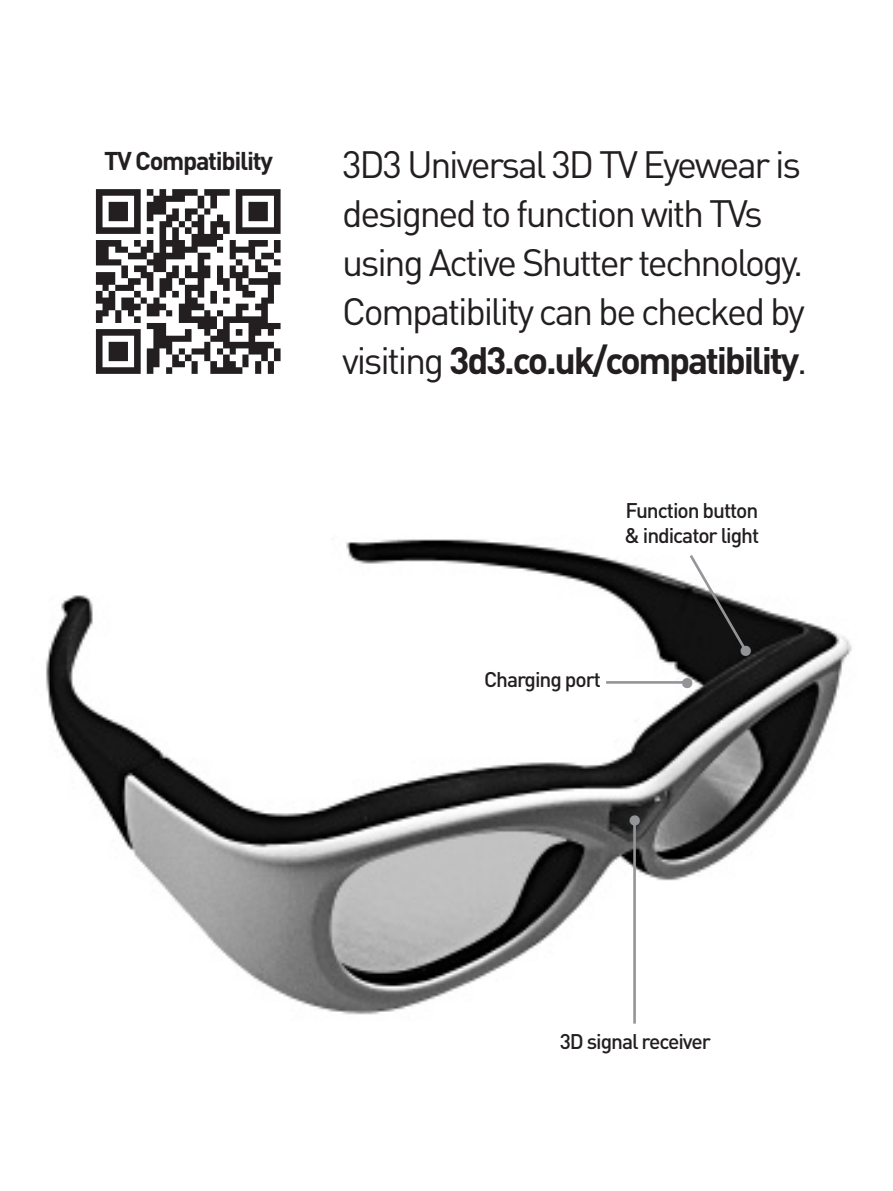
<style>
.page{position:relative;width:893px;height:1191px;background:#fff}
.page>*{position:absolute;margin:0;border:0;box-sizing:border-box;transform-origin:0 0}
.t1{font:37.8px/49px "DIN";letter-spacing:-.06em;color:#231f20}
.t2{font:500 31.5px "DIN";color:#939598}
.t3{font:700 25.2px "DIN";letter-spacing:-.05em;color:#231f20}
.t4{font:500 21px/24.5px "DIN";letter-spacing:-.05em;color:#231f20}
.s1{font-weight:700}
</style>
<div class="page">
<img style="left:95px;top:189px;width:186px;height:185px">
<img style="left:46px;top:539px;width:806px;height:485px">
<hr style="left:633px;top:821px;width:3px;height:202px;background:#939598">
<hr style="left:606px;top:681px;width:80px;height:2px;background:#939598">
<svg style="left:687px;top:552px;width:66px;height:105px"></svg>
<p class="t3" style="left:104px;top:146px;width:171px">TV Compatibility</p>
<p class="t1" style="left:342px;top:139px;width:467px">3D3 Universal 3D TV Eyewear is designed to function with TVs using Active Shutter technology.<br>Compatibility can be checked by visiting <span class="s1">3d3.co.uk/compatibility</span>.</p>
<p class="t4" style="left:625px;top:498px;width:136px">Function button &amp; indicator light</p>
<p class="t4" style="left:484px;top:667px;width:118px">Charging port</p>
<p class="t2" style="left:706px;top:675px;width:18px;rotate:90deg">•</p>
<p class="t2" style="left:627px;top:802px;width:18px">•</p>
<p class="t4" style="left:560px;top:1028px;width:153px">3D signal receiver</p>
</div>
